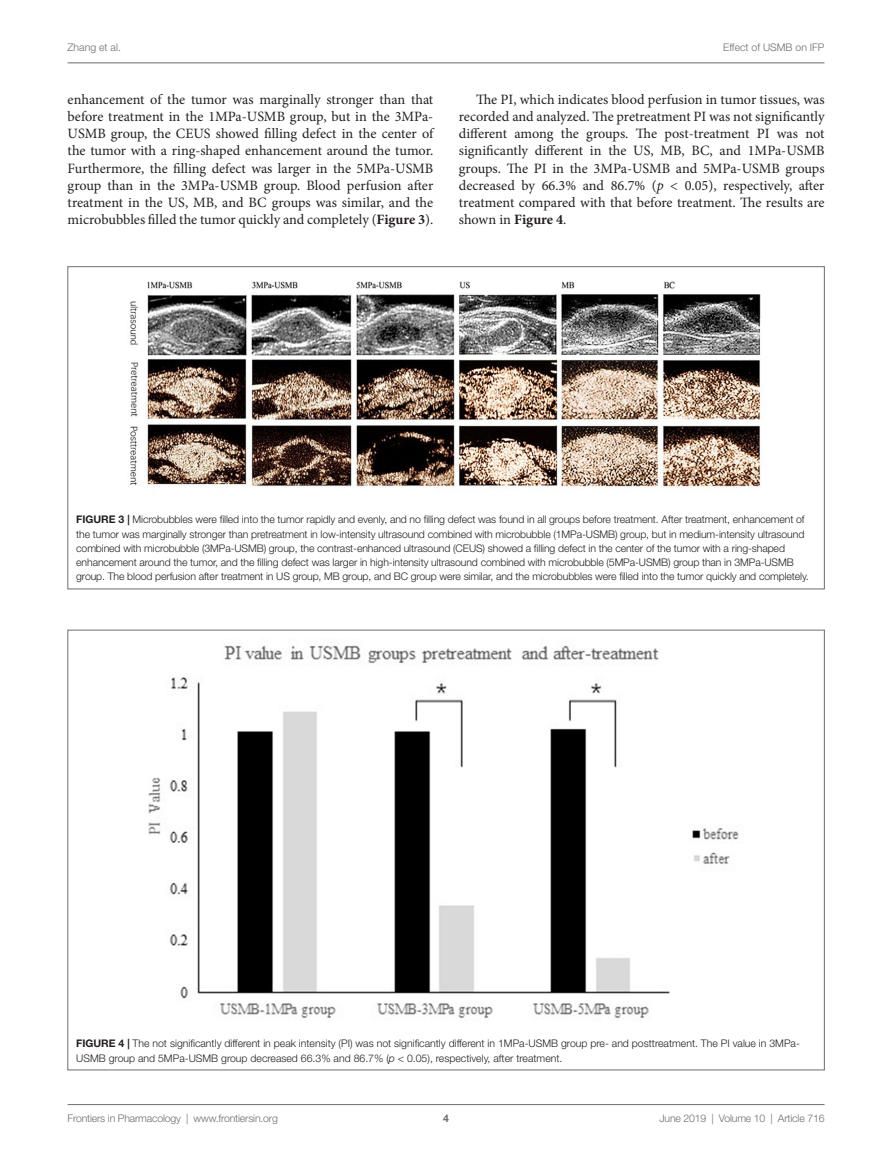
<style>
.page{position:relative;width:893px;height:1170px;background:#fff}
.page>*{position:absolute;margin:0;border:0;box-sizing:border-box;transform-origin:0 0}
.T1{font:14.25px/17.2px "Minion Pro";letter-spacing:-.005em;color:#231f20;text-align:justify}
.T{font:14.25px/17.2px "Minion Pro";letter-spacing:-.005em;color:#231f20;text-align:justify}
.FC{font:300 10.5px/14.2px "Helvetica Neue LT Std";letter-spacing:-.01em;color:#231f20}
.t1{font:300 10.5px "Helvetica Neue LT Std";letter-spacing:-.015em;color:#6c6d70}
.t2{font:700 10.5px "Helvetica Neue LT Std";color:#6c6d70}
.s1{font-weight:700}
.s2{font-style:italic}
</style>
<div class="page">
<hr style="left:68px;top:63px;width:756px;height:1px;background:#6c6d70">
<hr style="left:68px;top:1104px;width:756px;height:1px;background:#6c6d70">
<img style="left:130px;top:281px;width:632px;height:208px">
<img style="left:148px;top:645px;width:591px;height:373px">
<p class="t1" style="left:68px;top:41px;width:55px">Zhang et al.</p>
<p class="t1" style="left:723px;top:41px;width:103px">Effect of USMB on IFP</p>
<p class="T1" style="left:68px;top:90px;width:367px">enhancement of the tumor was marginally stronger than that before treatment in the 1MPa-USMB group, but in the 3MPa-USMB group, the CEUS showed filling defect in the center of the tumor with a ring-shaped enhancement around the tumor.<br>Furthermore, the filling defect was larger in the 5MPa-USMB group than in the 3MPa-USMB group. Blood perfusion after treatment in the US, MB, and BC groups was similar, and the microbubbles filled the tumor quickly and completely (<span class="s1">Figure 3</span>).</p>
<p class="T" style="left:459px;top:90px;width:367px;text-indent:17px">The PI, which indicates blood perfusion in tumor tissues, was recorded and analyzed. The pretreatment PI was not significantly different among the groups. The post-treatment PI was not significantly different in the US, MB, BC, and 1MPa-USMB groups. The PI in the 3MPa-USMB and 5MPa-USMB groups decreased by 66.3% and 86.7% (<span class="s2">p</span> &lt; 0.05), respectively, after treatment compared with that before treatment. The results are shown in <span class="s1">Figure 4</span>.</p>
<p class="FC" style="left:76px;top:512px;width:734px"><span class="s1">FIGURE 3 |</span> Microbubbles were filled into the tumor rapidly and evenly, and no filling defect was found in all groups before treatment. After treatment, enhancement of the tumor was marginally stronger than pretreatment in low-intensity ultrasound combined with microbubble (1MPa-USMB) group, but in medium-intensity ultrasound combined with microbubble (3MPa-USMB) group, the contrast-enhanced ultrasound (CEUS) showed a filling defect in the center of the tumor with a ring-shaped enhancement around the tumor, and the filling defect was larger in high-intensity ultrasound combined with microbubble (5MPa-USMB) group than in 3MPa-USMB group. The blood perfusion after treatment in US group, MB group, and BC group were similar, and the microbubbles were filled into the tumor quickly and completely.</p>
<p class="FC" style="left:76px;top:1036px;width:725px"><span class="s1">FIGURE 4 |</span> The not significantly different in peak intensity (PI) was not significantly different in 1MPa-USMB group pre- and posttreatment. The PI value in 3MPa-<br>USMB group and 5MPa-USMB group decreased 66.3% and 86.7% (<span class="s2">p</span> &lt; 0.05), respectively, after treatment.</p>
<p class="t1" style="left:68px;top:1111px;width:212px">Frontiers in Pharmacology | www.frontiersin.org</p>
<p class="t2" style="left:443px;top:1111px;width:7px">4</p>
<p class="t1" style="left:659px;top:1111px;width:166px">June 2019 | Volume 10 | Article 716</p>
</div>
